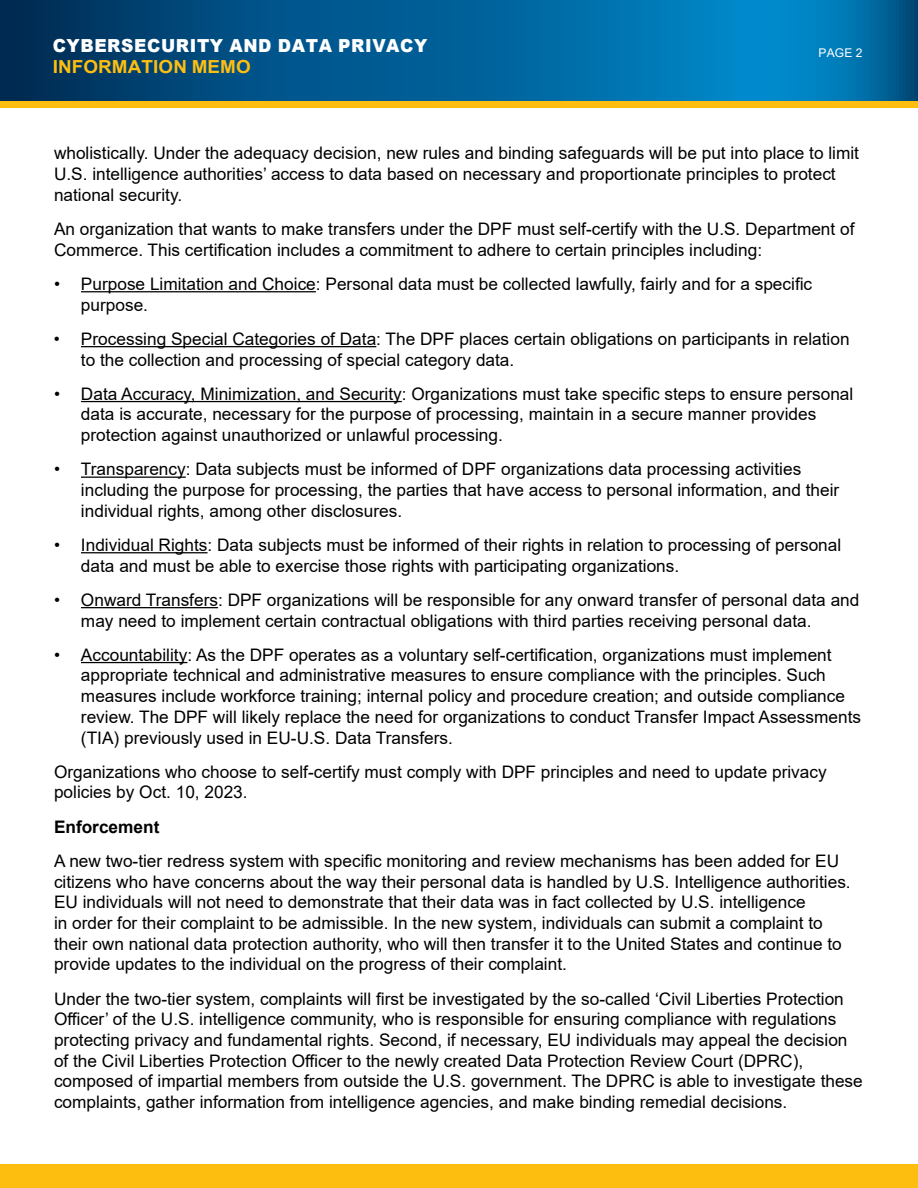
<style>
.page{position:relative;width:918px;height:1188px;background:#fff}
.page>*{position:absolute;margin:0;border:0;box-sizing:border-box;transform-origin:0 0}
.t1{font:900 18px "Arial";letter-spacing:.035em;color:#fff;scale:.95 1}
.t2{font:700 18px "Arial";letter-spacing:.005em;color:#febe10;scale:1.05 1}
.t3{font:17.25px/20.7px "Arial";color:#000}
.t4{font:700 17.25px "Arial";color:#000}
.t5{font:12px "Arial";color:#fff}
</style>
<div class="page">
<hr style="left:81px;top:291px;width:235px;height:1px;background:#000">
<hr style="left:81px;top:346px;width:295px;height:1px;background:#000">
<hr style="left:81px;top:401px;width:321px;height:1px;background:#000">
<hr style="left:81px;top:477px;width:105px;height:1px;background:#000">
<hr style="left:81px;top:552px;width:127px;height:1px;background:#000">
<hr style="left:81px;top:607px;width:137px;height:1px;background:#000">
<hr style="left:81px;top:662px;width:106px;height:1px;background:#000">
<div style="left:0;top:54px;width:918px;height:54px;background:#febe10"></div>
<svg style="left:0;top:0;width:918px;height:101px;background:#005f96"></svg>
<div style="left:0;top:1164px;width:918px;height:24px;background:#febe10"></div>
<p class="t1" style="left:53px;top:32px;width:396px">CYBERSECURITY AND DATA PRIVACY</p>
<p class="t2" style="left:53px;top:54px;width:190px">INFORMATION MEMO</p>
<p class="t5" style="left:818px;top:45px;width:45px">PAGE 2</p>
<p class="t3" style="left:54px;top:143px;width:807px">wholistically. Under the adequacy decision, new rules and binding safeguards will be put into place to limit<br>U.S. intelligence authorities’ access to data based on necessary and proportionate principles to protect national security.</p>
<p class="t3" style="left:54px;top:219px;width:802px">An organization that wants to make transfers under the DPF must self-certify with the U.S. Department of<br>Commerce. This certification includes a commitment to adhere to certain principles including:</p>
<p class="t3" style="left:81px;top:273px;width:733px;text-indent:-27px">• Purpose Limitation and Choice: Personal data must be collected lawfully, fairly and for a specific purpose.</p>
<p class="t3" style="left:81px;top:328px;width:770px;text-indent:-27px">• Processing Special Categories of Data: The DPF places certain obligations on participants in relation to the collection and processing of special category data.</p>
<p class="t3" style="left:81px;top:383px;width:774px;text-indent:-27px">• Data Accuracy, Minimization, and Security: Organizations must take specific steps to ensure personal data is accurate, necessary for the purpose of processing, maintain in a secure manner provides protection against unauthorized or unlawful processing.</p>
<p class="t3" style="left:81px;top:459px;width:760px;text-indent:-27px">• Transparency: Data subjects must be informed of DPF organizations data processing activities including the purpose for processing, the parties that have access to personal information, and their individual rights, among other disclosures.</p>
<p class="t3" style="left:81px;top:534px;width:762px;text-indent:-27px">• Individual Rights: Data subjects must be informed of their rights in relation to processing of personal data and must be able to exercise those rights with participating organizations.</p>
<p class="t3" style="left:81px;top:589px;width:780px;text-indent:-27px">• Onward Transfers: DPF organizations will be responsible for any onward transfer of personal data and may need to implement certain contractual obligations with third parties receiving personal data.</p>
<p class="t3" style="left:81px;top:644px;width:782px;text-indent:-27px">• Accountability: As the DPF operates as a voluntary self-certification, organizations must implement appropriate technical and administrative measures to ensure compliance with the principles. Such measures include workforce training; internal policy and procedure creation; and outside compliance review. The DPF will likely replace the need for organizations to conduct Transfer Impact Assessments (TIA) previously used in EU-U.S. Data Transfers.</p>
<p class="t3" style="left:54px;top:761px;width:774px">Organizations who choose to self-certify must comply with DPF principles and need to update privacy policies by Oct. 10, 2023.</p>
<p class="t4" style="left:54px;top:814px;width:107px">Enforcement</p>
<p class="t3" style="left:54px;top:850px;width:798px">A new two-tier redress system with specific monitoring and review mechanisms has been added for EU citizens who have concerns about the way their personal data is handled by U.S. Intelligence authorities.<br>EU individuals will not need to demonstrate that their data was in fact collected by U.S. intelligence<br>in order for their complaint to be admissible. In the new system, individuals can submit a complaint to their own national data protection authority, who will then transfer it to the United States and continue to provide updates to the individual on the progress of their complaint.</p>
<p class="t3" style="left:54px;top:988px;width:810px">Under the two-tier system, complaints will first be investigated by the so-called ‘Civil Liberties Protection Officer’ of the U.S. intelligence community, who is responsible for ensuring compliance with regulations protecting privacy and fundamental rights. Second, if necessary, EU individuals may appeal the decision of the Civil Liberties Protection Officer to the newly created Data Protection Review Court (DPRC), composed of impartial members from outside the U.S. government. The DPRC is able to investigate these complaints, gather information from intelligence agencies, and make binding remedial decisions.</p>
</div>
